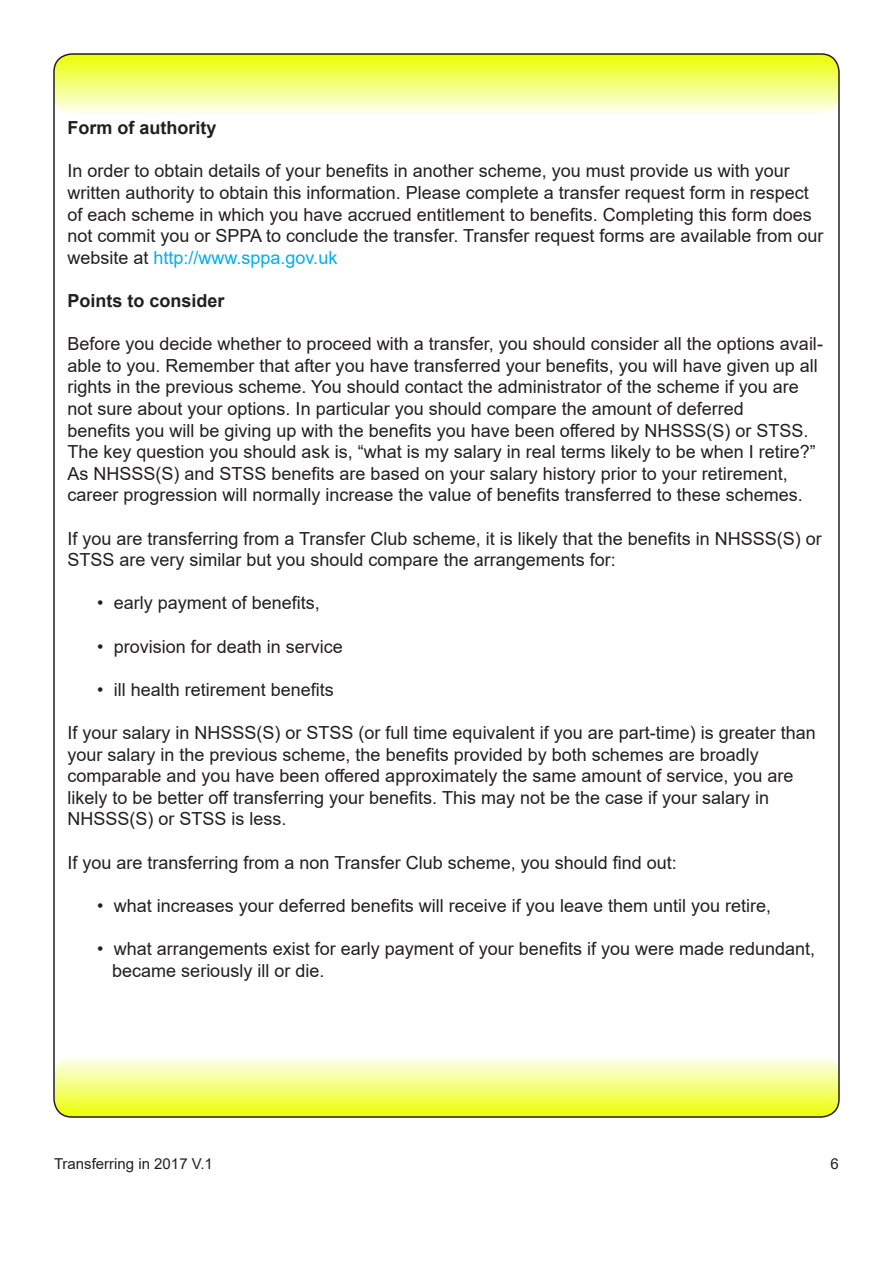
<style>
.page{position:relative;width:893px;height:1263px;background:#fff}
.page>*{position:absolute;margin:0;border:0;box-sizing:border-box;transform-origin:0 0}
.t1{font:18px/21.6px "Arial";color:#231f20}
.t2{font:700 18px "Arial";color:#231f20}
.t3{font:15px "Arial";color:#231f20}
.s1{color:#00aeef}
</style>
<div class="page">
<div style="left:55px;top:1056px;width:784px;height:61px;background:linear-gradient(to bottom,#fefff7,#ecff03);border-radius:18px"></div>
<div style="left:54px;top:54px;width:785px;height:60px;background:linear-gradient(to bottom,#ebff00,#fdffef);border-radius:18px"></div>
<p class="t2" style="left:68px;top:115px;width:151px">Form of authority</p>
<p class="t1" style="left:68px;top:160px;width:757px">In order to obtain details of your benefits in another scheme, you must provide us with your written authority to obtain this information. Please complete a transfer request form in respect of each scheme in which you have accrued entitlement to benefits. Completing this form does not commit you or SPPA to conclude the transfer. Transfer request forms are available from our website at <span class="s1">http://www.sppa.gov.uk</span></p>
<p class="t2" style="left:68px;top:288px;width:159px">Points to consider</p>
<p class="t1" style="left:68px;top:333px;width:757px">Before you decide whether to proceed with a transfer, you should consider all the options avail&shy;able to you. Remember that after you have transferred your benefits, you will have given up all rights in the previous scheme. You should contact the administrator of the scheme if you are not sure about your options. In particular you should compare the amount of deferred</p>
<p class="t1" style="left:68px;top:419px;width:750px">benefits you will be giving up with the benefits you have been offered by NHSSS(S) or STSS.<br>The key question you should ask is, “what is my salary in real terms likely to be when I retire?” As NHSSS(S) and STSS benefits are based on your salary history prior to your retirement, career progression will normally increase the value of benefits transferred to these schemes.</p>
<p class="t1" style="left:68px;top:527px;width:756px">If you are transferring from a Transfer Club scheme, it is likely that the benefits in NHSSS(S) or<br>STSS are very similar but you should compare the arrangements for:</p>
<p class="t1" style="left:97px;top:592px;width:224px">• early payment of benefits,</p>
<p class="t1" style="left:97px;top:635px;width:247px">• provision for death in service</p>
<p class="t1" style="left:97px;top:679px;width:238px">• ill health retirement benefits</p>
<p class="t1" style="left:68px;top:722px;width:750px">If your salary in NHSSS(S) or STSS (or full time equivalent if you are part-time) is greater than your salary in the previous scheme, the benefits provided by both schemes are broadly</p>
<p class="t1" style="left:68px;top:765px;width:727px">comparable and you have been offered approximately the same amount of service, you are likely to be better off transferring your benefits. This may not be the case if your salary in<br>NHSSS(S) or STSS is less.</p>
<p class="t1" style="left:68px;top:851px;width:611px">If you are transferring from a non Transfer Club scheme, you should find out:</p>
<p class="t1" style="left:97px;top:895px;width:675px">• what increases your deferred benefits will receive if you leave them until you retire,</p>
<p class="t1" style="left:97px;top:938px;width:719px">• what arrangements exist for early payment of your benefits if you were made redundant,</p>
<p class="t1" style="left:112px;top:959px;width:214px">became seriously ill or die.</p>
<p class="t3" style="left:54px;top:1153px;width:160px">Transferring in 2017 V.1</p>
<p class="t3" style="left:831px;top:1153px;width:10px">6</p>
</div>
